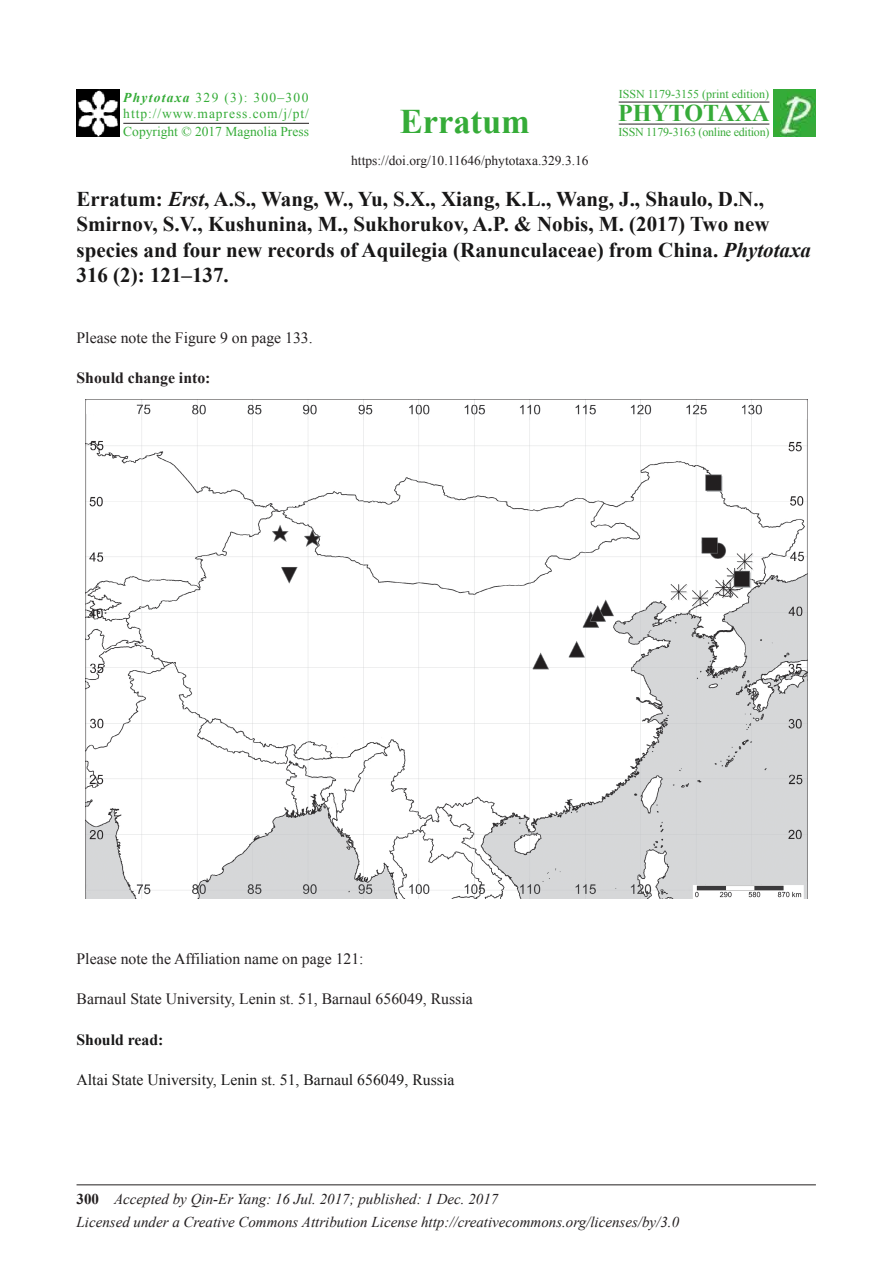
<style>
.page{position:relative;width:893px;height:1263px;background:#fff}
.page>*{position:absolute;margin:0;border:0;box-sizing:border-box;transform-origin:0 0}
.t1{font:700 34.5px "Times New Roman";color:#35ac38}
.t2{font:700 24px "Times New Roman";color:#36ab39}
.t3{font:700 21px/25.5px "Times New Roman";color:#181717}
.t4{font:15.75px "Times New Roman";color:#231f20}
.t5{font:15.75px "Times New Roman";color:#181717}
.t6{font:700 15.75px "Times New Roman";color:#231f20}
.t7{font:700 15.75px "Times New Roman";color:#181717}
.t8{font:italic 15px "Times New Roman";color:#231f20}
.t9{font:13.5px/16.5px "Times New Roman";letter-spacing:.07em;color:#35ac38}
.t10{font:13.5px "Times New Roman";color:#231f20}
.t11{font:13.5px "Times New Roman";color:#35ac38}
.t12{font:12px "Times New Roman";letter-spacing:-.02em;color:#38aa38}
.t13{font:12px "Times New Roman";color:#36ab39}
.s1{font-weight:700;font-style:italic}
.s2{font-style:italic}
.s3{font-weight:700;font-style:normal}
</style>
<div class="page">
<img style="left:774px;top:89px;width:42px;height:47px">
<hr style="left:123px;top:123px;width:186px;height:1px;background:#231f20">
<hr style="left:619px;top:102px;width:150px;height:1px;background:#231f20">
<hr style="left:619px;top:124px;width:150px;height:1px;background:#231f20">
<hr style="left:77px;top:1184px;width:739px;height:1px;background:#231f20">
<img style="left:77px;top:89px;width:42px;height:47px">
<img style="left:85px;top:399px;width:723px;height:499px">
<p class="t9" style="left:123px;top:89px;width:187px"><span class="s1">Phytotaxa</span> 329 (3): 300–300 http://www.mapress.com/j/pt/</p>
<p class="t11" style="left:123px;top:122px;width:187px">Copyright © 2017 Magnolia Press</p>
<h1 class="t1" style="left:400px;top:97px;width:132px">Erratum</h1>
<p class="t10" style="left:351px;top:151px;width:239px">https://doi.org/10.11646/phytotaxa.329.3.16</p>
<p class="t13" style="left:619px;top:86px;width:152px">ISSN 1179-3155 (print edition)</p>
<p class="t12" style="left:618px;top:124px;width:153px">ISSN 1179-3163 (online edition)</p>
<p class="t2" style="left:618px;top:97px;width:153px">PHYTOTAXA</p>
<p class="t3" style="left:77px;top:185px;width:736px">Erratum: <span class="s2">Erst</span>, A.S., Wang, W., Yu, S.X., Xiang, K.L., Wang, J., Shaulo, D.N., Smirnov, S.V., Kushunina, M., Sukhorukov, A.P. &amp; Nobis, M. (2017) Two new species and four new records of Aquilegia (Ranunculaceae) from China. <span class="s2">Phytotaxa </span>316 (2): 121–137.</p>
<p class="t4" style="left:77px;top:327px;width:238px">Please note the Figure 9 on page 133.</p>
<p class="t6" style="left:77px;top:367px;width:135px">Should change into:</p>
<p class="t4" style="left:77px;top:948px;width:289px">Please note the Affiliation name on page 121:</p>
<p class="t4" style="left:77px;top:988px;width:398px">Barnaul State University, Lenin st. 51, Barnaul 656049, Russia</p>
<p class="t7" style="left:77px;top:1028px;width:88px">Should read:</p>
<p class="t5" style="left:77px;top:1069px;width:379px">Altai State University, Lenin st. 51, Barnaul 656049, Russia</p>
<p class="t8" style="left:77px;top:1188px;width:423px"><span class="s3">300</span> Accepted by Qin-Er Yang: 16 Jul. 2017; published: 1 Dec. 2017</p>
<p class="t8" style="left:77px;top:1211px;width:604px">Licensed under a Creative Commons Attribution License http://creativecommons.org/licenses/by/3.0</p>
</div>
